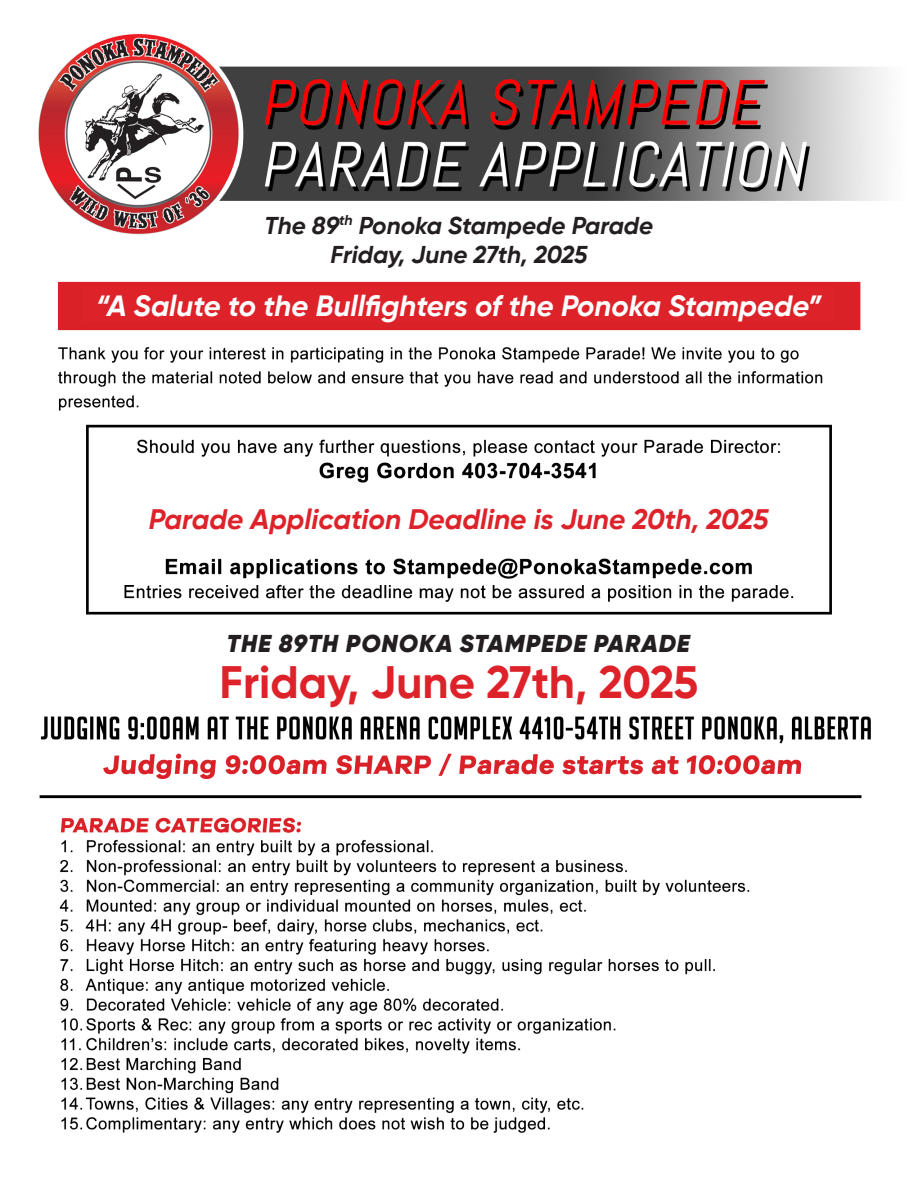
<style>
.page{position:relative;width:918px;height:1188px;background:#fff}
.page>*{position:absolute;margin:0;border:0;box-sizing:border-box;transform-origin:0 0}
.t1{font:700 45.3px "Gilroy";color:#de222a}
.t2{font:italic 700 29.25px "Gilroy";color:#fff}
.t3{font:italic 700 28.2px "Gilroy";color:#de222a}
.t4{font:italic 700 24.3px/29.2px "Gilroy";color:#231f20;text-align:center}
.t5{font:italic 900 24.3px "Gilroy";letter-spacing:.04em;color:#231f20}
</style>
<div class="page">
<img style="left:38px;top:33px;width:847px;height:1100px">
<div style="left:83px;top:287px;width:751px;height:35px;background:#de222a"></div>
<div style="left:281px;top:209px;width:516px;height:67px;background:#fff"></div>
<div style="left:173px;top:498px;width:578px;height:41px;background:#fff"></div>
<div style="left:275px;top:665px;width:373px;height:47px;background:#fff"></div>
<div style="left:197px;top:636px;width:514px;height:22px;background:#fff"></div>
<p class="t4" style="left:265px;top:210px;width:390px">The 89<sup>th</sup> Ponoka Stampede Parade<br>Friday, June 27th, 2025</p>
<p class="t2" style="left:96px;top:288px;width:727px">“A Salute to the Bullfighters of the Ponoka Stampede”</p>
<p class="t3" style="left:149px;top:501px;width:621px">Parade Application Deadline is June 20th, 2025</p>
<p class="t5" style="left:227px;top:628px;width:465px">THE 89TH PONOKA STAMPEDE PARADE</p>
<h1 class="t1" style="left:220px;top:654px;width:480px">Friday, June 27th, 2025</h1>
</div>
